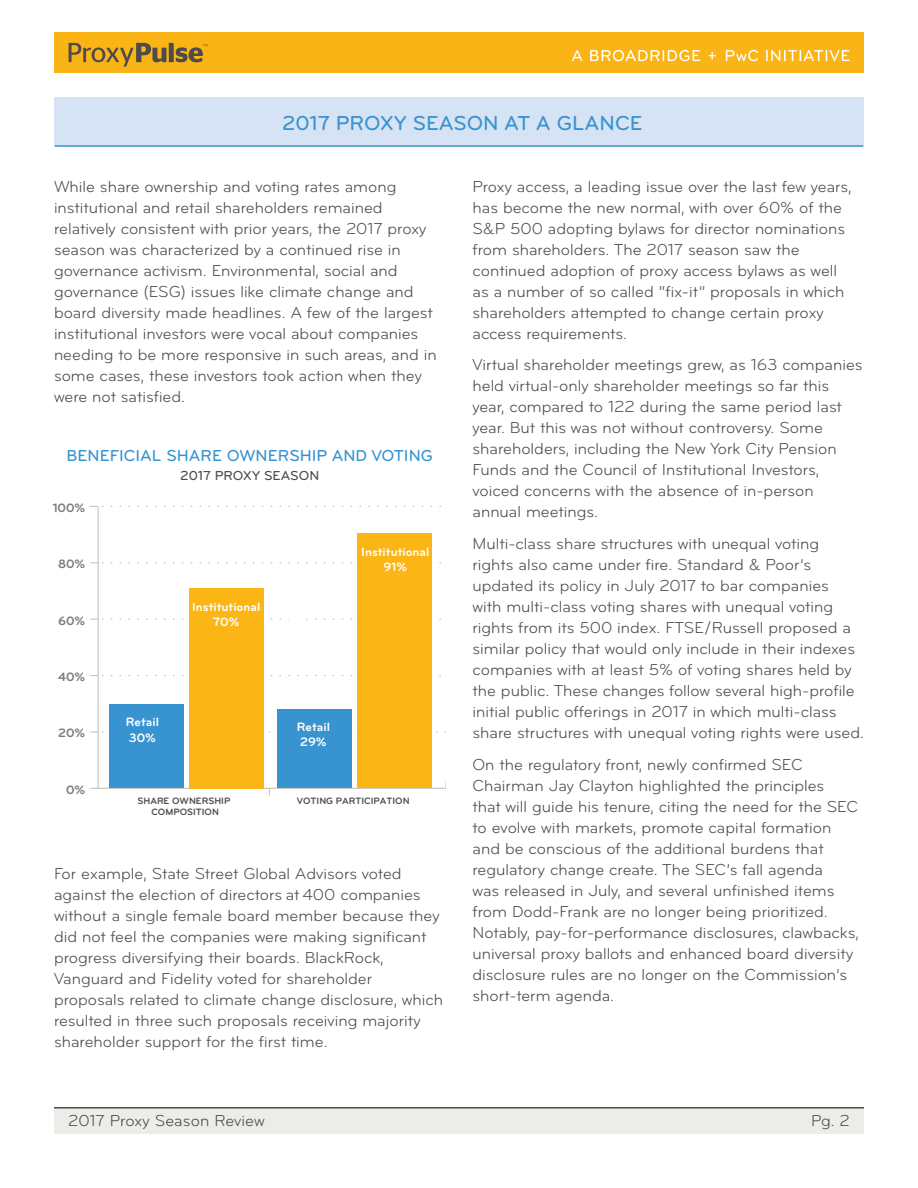
<style>
.page{position:relative;width:918px;height:1188px;background:#fff}
.page>*{position:absolute;margin:0;border:0;box-sizing:border-box;transform-origin:0 0}
.Paragraph_header___l{font:500 21px "Bryant Pro";color:#3793d0}
.Body_Copy{font:16.5px/21px "Bryant Pro";color:#4d4c4c}
.Chart_titles__no_rul{font:500 16.5px "Bryant Pro";color:#3793d0}
.Chart_titles__no_rul-2{font:500 13.5px "Bryant Pro";color:#4d4c4c}
.t1{font:700 12.6px/15.1px "Bryant Pro";color:#fff}
.t2{font:700 12.6px "Bryant Pro";color:#7c7a76}
.t3{font:700 9.6px/11.6px "Bryant Pro";color:#4d4d4d;text-align:center}
</style>
<div class="page">
<div style="left:54px;top:32px;width:810px;height:41px;background:#fbb416"></div>
<svg style="left:572px;top:50px;width:278px;height:11px"></svg>
<svg style="left:69px;top:43px;width:139px;height:24px"></svg>
<div style="left:54px;top:98px;width:810px;height:48px;background:#d5e3f4"></div>
<hr style="left:55px;top:145px;width:808px;height:2px;background:#3793d0">
<hr style="left:96px;top:788px;width:350px;height:1px;background:#c7c2ba">
<hr style="left:98px;top:506px;width:1px;height:282px;background:#c7c2ba">
<svg style="left:90px;top:731px;width:356px;height:2px"></svg>
<svg style="left:90px;top:675px;width:351px;height:1px"></svg>
<svg style="left:90px;top:618px;width:351px;height:2px"></svg>
<svg style="left:90px;top:562px;width:351px;height:2px"></svg>
<svg style="left:90px;top:506px;width:351px;height:1px"></svg>
<div style="left:190px;top:588px;width:74px;height:200px;background:#fbb515"></div>
<div style="left:109px;top:704px;width:74px;height:84px;background:#3894d1"></div>
<div style="left:358px;top:533px;width:74px;height:255px;background:#fbb515"></div>
<div style="left:277px;top:709px;width:74px;height:79px;background:#3894d1"></div>
<div style="left:54px;top:1107px;width:810px;height:26px;background:#ecece9"></div>
<hr style="left:54px;top:1107px;width:810px;height:1px;background:#4d4c4c">
<p class="Paragraph_header___l" style="left:282px;top:110px;width:362px">2017 PROXY SEASON AT A GLANCE</p>
<p class="Body_Copy" style="left:54px;top:176px;width:384px">While share ownership and voting rates among institutional and retail shareholders remained relatively consistent with prior years, the 2017 proxy season was characterized by a continued rise in governance activism. Environmental, social and governance (ESG) issues like climate change and board diversity made headlines. A few of the largest institutional investors were vocal about companies needing to be more responsive in such areas, and in some cases, these investors took action when they were not satisfied.</p>
<p class="Chart_titles__no_rul" style="left:67px;top:445px;width:368px">BENEFICIAL SHARE OWNERSHIP AND VOTING</p>
<p class="Chart_titles__no_rul-2" style="left:180px;top:468px;width:141px">2017 PROXY SEASON</p>
<p class="t2" style="left:53px;top:500px;width:34px">100%</p>
<p class="t2" style="left:58px;top:556px;width:29px">80%</p>
<p class="t2" style="left:58px;top:613px;width:29px">60%</p>
<p class="t2" style="left:58px;top:669px;width:29px">40%</p>
<p class="t2" style="left:58px;top:725px;width:29px">20%</p>
<p class="t2" style="left:66px;top:782px;width:21px">0%</p>
<p class="t1" style="left:192px;top:599px;width:70px;text-align:center">Institutional<br>70%</p>
<p class="t1" style="left:126px;top:715px;width:35px">Retail<br>30%</p>
<p class="t1" style="left:361px;top:544px;width:70px;text-align:center">Institutional<br>91%</p>
<p class="t1" style="left:297px;top:720px;width:35px">Retail<br>29%</p>
<p class="t3" style="left:137px;top:795px;width:94px">SHARE OWNERSHIP<br>COMPOSITION</p>
<p class="t3" style="left:297px;top:795px;width:114px">VOTING PARTICIPATION</p>
<p class="Body_Copy" style="left:54px;top:863px;width:391px">For example, State Street Global Advisors voted against the election of directors at 400 companies without a single female board member because they did not feel the companies were making significant progress diversifying their boards. BlackRock, Vanguard and Fidelity voted for shareholder proposals related to climate change disclosure, which resulted in three such proposals receiving majority shareholder support for the first time.</p>
<p class="Body_Copy" style="left:472px;top:176px;width:381px">Proxy access, a leading issue over the last few years, has become the new normal, with over 60% of the S&amp;P 500 adopting bylaws for director nominations from shareholders. The 2017 season saw the continued adoption of proxy access bylaws as well as a number of so called “fix-it” proposals in which shareholders attempted to change certain proxy access requirements.</p>
<p class="Body_Copy" style="left:472px;top:355px;width:391px">Virtual shareholder meetings grew, as 163 companies held virtual-only shareholder meetings so far this year, compared to 122 during the same period last year. But this was not without controversy. Some shareholders, including the New York City Pension Funds and the Council of Institutional Investors, voiced concerns with the absence of in-person annual meetings.</p>
<p class="Body_Copy" style="left:472px;top:533px;width:393px">Multi-class share structures with unequal voting rights also came under fire. Standard &amp; Poor’s updated its policy in July 2017 to bar companies<br>with multi-class voting shares with unequal voting rights from its 500 index. FTSE/Russell proposed a similar policy that would only include in their indexes companies with at least 5% of voting shares held by the public. These changes follow several high-profile initial public offerings in 2017 in which multi-class share structures with unequal voting rights were used.</p>
<p class="Body_Copy" style="left:472px;top:754px;width:388px">On the regulatory front, newly confirmed SEC Chairman Jay Clayton highlighted the principles<br>that will guide his tenure, citing the need for the SEC to evolve with markets, promote capital formation and be conscious of the additional burdens that regulatory change create. The SEC’s fall agenda<br>was released in July, and several unfinished items from Dodd-Frank are no longer being prioritized.<br>Notably, pay-for-performance disclosures, clawbacks, universal proxy ballots and enhanced board diversity disclosure rules are no longer on the Commission’s short-term agenda.</p>
<p class="Body_Copy" style="left:68px;top:1110px;width:198px">2017 Proxy Season Review</p>
<p class="Body_Copy" style="left:811px;top:1110px;width:40px">Pg. 2</p>
</div>
